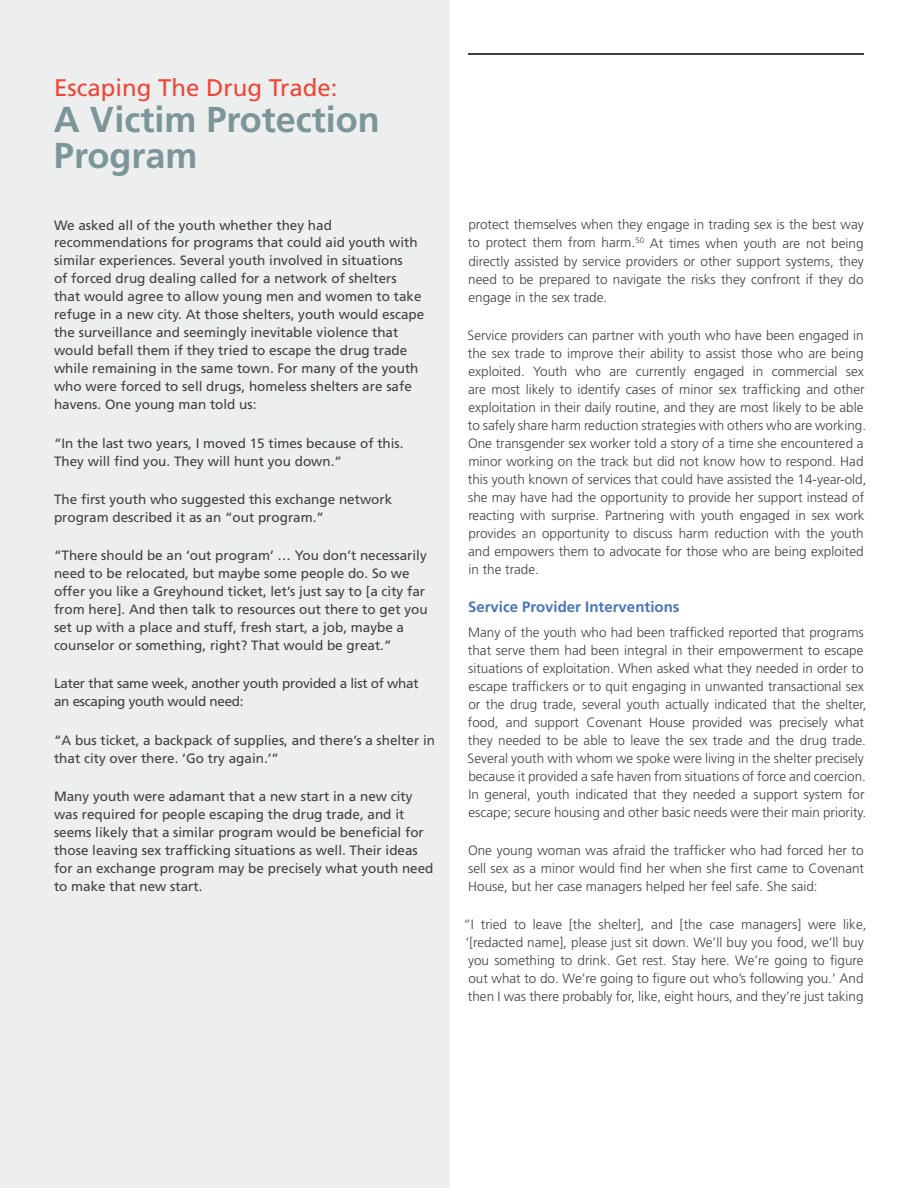
<style>
.page{position:relative;width:918px;height:1188px;background:#fff}
.page>*{position:absolute;margin:0;border:0;box-sizing:border-box;transform-origin:0 0}
.t1{font:700 36px/36px "Frutiger";color:#7b9598}
.t2{font:24px "Frutiger";color:#ee4638}
.t3{font:700 15px "Frutiger";color:#4975b8}
.t4{font:300 13.5px/18px "Frutiger";color:#414042}
.t5{font:13.5px/18px "Frutiger";color:#414042}
.t6{font:13.5px/18px "Frutiger";letter-spacing:-.02em;color:#414042}
</style>
<div class="page">
<hr style="left:468px;top:53px;width:396px;height:2px;background:#000">
<div style="left:0;top:0;width:450px;height:1188px;background:#edeeee"></div>
<h2 class="t2" style="left:54px;top:73px;width:285px">Escaping The Drug Trade:</h2>
<h1 class="t1" style="left:54px;top:101px;width:327px">A Victim Protection<br>Program</h1>
<p class="t5" style="left:54px;top:216px;width:372px">We asked all of the youth whether they had recommendations for programs that could aid youth with similar experiences. Several youth involved in situations<br>of forced drug dealing called for a network of shelters that would agree to allow young men and women to take refuge in a new city. At those shelters, youth would escape the surveillance and seemingly inevitable violence that would befall them if they tried to escape the drug trade while remaining in the same town. For many of the youth who were forced to sell drugs, homeless shelters are safe havens. One young man told us:</p>
<p class="t5" style="left:54px;top:434px;width:351px">“In the last two years, I moved 15 times because of this.<br>They will find you. They will hunt you down.”</p>
<p class="t5" style="left:54px;top:490px;width:340px">The first youth who suggested this exchange network program described it as an “out program.”</p>
<p class="t5" style="left:54px;top:546px;width:375px">“There should be an ‘out program’ … You don’t necessarily need to be relocated, but maybe some people do. So we offer you like a Greyhound ticket, let’s just say to [a city far from here]. And then talk to resources out there to get you set up with a place and stuff, fresh start, a job, maybe a counselor or something, right? That would be great.”</p>
<p class="t6" style="left:54px;top:675px;width:366px">Later that same week, another youth provided a list of what an escaping youth would need:</p>
<p class="t5" style="left:54px;top:731px;width:383px">“A bus ticket, a backpack of supplies, and there’s a shelter in that city over there. ‘Go try again.’”</p>
<p class="t5" style="left:54px;top:787px;width:381px">Many youth were adamant that a new start in a new city was required for people escaping the drug trade, and it seems likely that a similar program would be beneficial for those leaving sex trafficking situations as well. Their ideas for an exchange program may be precisely what youth need to make that new start.</p>
<p class="t4" style="left:468px;top:216px;width:397px;text-align:justify">protect themselves when they engage in trading sex is the best way to protect them from harm.<sup>50</sup> At times when youth are not being directly assisted by service providers or other support systems, they need to be prepared to navigate the risks they confront if they do engage in the sex trade.</p>
<p class="t4" style="left:468px;top:326px;width:400px">Service providers can partner with youth who have been engaged in the sex trade to improve their ability to assist those who are being exploited. Youth who are currently engaged in commercial sex are most likely to identify cases of minor sex trafficking and other exploitation in their daily routine, and they are most likely to be able to safely share harm reduction strategies with others who are working.<br>One transgender sex worker told a story of a time she encountered a minor working on the track but did not know how to respond. Had this youth known of services that could have assisted the 14-year-old, she may have had the opportunity to provide her support instead of reacting with surprise. Partnering with youth engaged in sex work provides an opportunity to discuss harm reduction with the youth and empowers them to advocate for those who are being exploited in the trade.</p>
<p class="t3" style="left:468px;top:598px;width:213px">Service Provider Interventions</p>
<p class="t4" style="left:468px;top:623px;width:400px">Many of the youth who had been trafficked reported that programs that serve them had been integral in their empowerment to escape situations of exploitation. When asked what they needed in order to escape traffickers or to quit engaging in unwanted transactional sex or the drug trade, several youth actually indicated that the shelter, food, and support Covenant House provided was precisely what they needed to be able to leave the sex trade and the drug trade.<br>Several youth with whom we spoke were living in the shelter precisely because it provided a safe haven from situations of force and coercion.<br>In general, youth indicated that they needed a support system for escape; secure housing and other basic needs were their main priority.</p>
<p class="t4" style="left:468px;top:841px;width:398px;text-align:justify">One young woman was afraid the trafficker who had forced her to sell sex as a minor would find her when she first came to Covenant House, but her case managers helped her feel safe. She said:</p>
<p class="t4" style="left:463px;top:916px;width:405px">“I tried to leave [the shelter], and [the case managers] were like, ‘[redacted name], please just sit down. We’ll buy you food, we’ll buy you something to drink. Get rest. Stay here. We’re going to figure out what to do. We’re going to figure out who’s following you.’ And then I was there probably for, like, eight hours, and they’re just taking</p>
</div>
